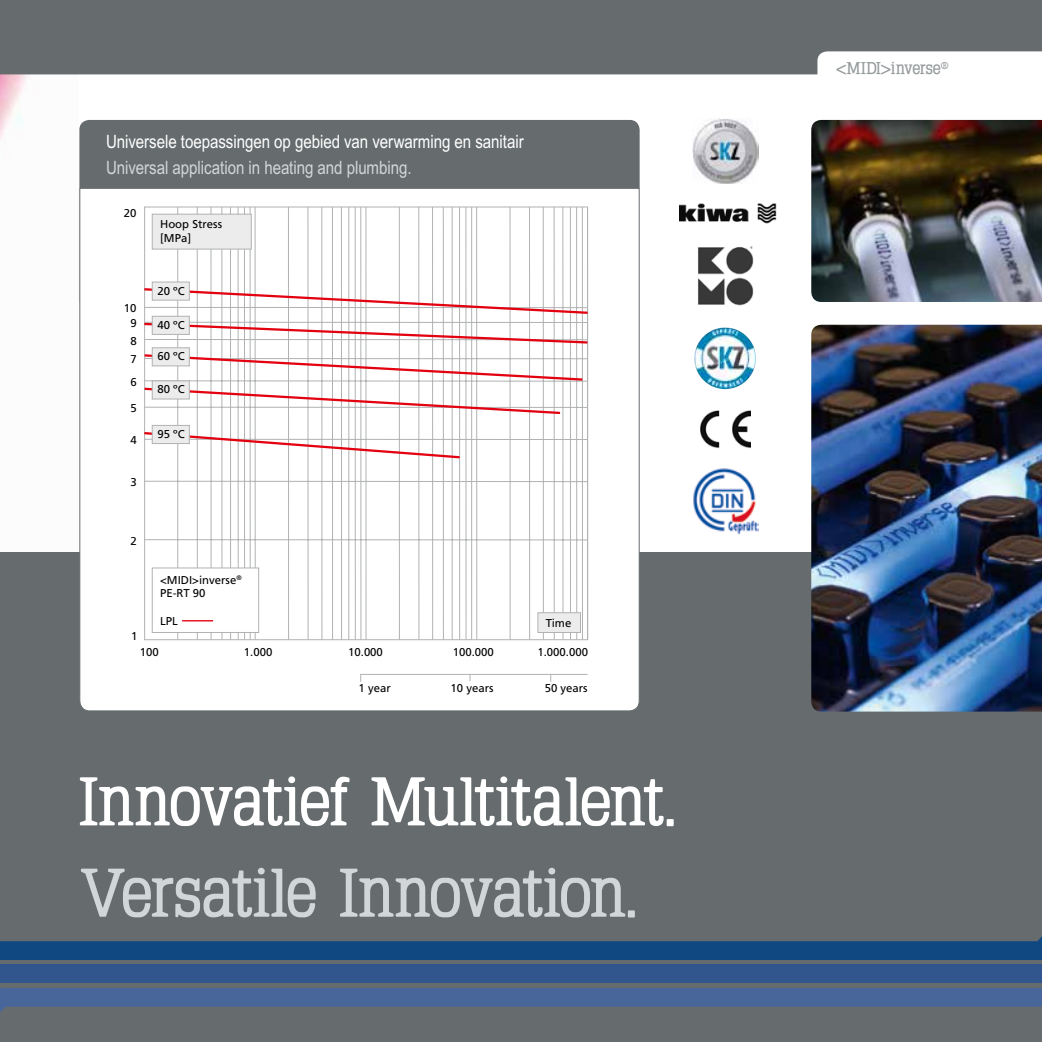
<style>
.page{position:relative;width:1042px;height:1042px;background:#fff}
.page>*{position:absolute;margin:0;border:0;box-sizing:border-box;transform-origin:0 0}
.t1{font:700 66.5px "Typo Latinserif";letter-spacing:-.01em;color:#fff}
.t2{font:700 66.5px "Typo Latinserif";letter-spacing:-.015em;color:#d2d6d8}
.t3{font:18.38px "Arial Narrow";color:#fff}
.t4{font:18.38px "Arial Narrow";color:#d2d6d8}
.t5{font:700 16.62px "Typo Latinserif";color:#969b9e}
.t6{font:11.38px/13.7px "Frutiger";color:#000}
</style>
<div class="page">
<div style="left:0;top:552px;width:1042px;height:490px;background:#666c6e"></div>
<div style="left:0;top:0;width:1042px;height:74px;background:#666c6e"></div>
<img style="left:811px;top:120px;width:231px;height:182px">
<div style="left:79px;top:120px;width:560px;height:67px;background:#666c6e"></div>
<img style="left:811px;top:325px;width:231px;height:386px">
<svg style="left:79px;top:187px;width:561px;height:524px"></svg>
<img style="left:679px;top:203px;width:98px;height:21px">
<img style="left:698px;top:246px;width:56px;height:60px">
<img style="left:694px;top:327px;width:30px;height:50px">
<img style="left:693px;top:468px;width:65px;height:66px">
<img style="left:692px;top:119px;width:66px;height:65px">
<img style="left:701px;top:410px;width:49px;height:38px">
<svg style="left:0;top:988px;width:1042px;height:24px"></svg>
<svg style="left:0;top:936px;width:1042px;height:24px"></svg>
<div style="left:0;top:964px;width:1042px;height:19px;background:#30568d"></div>
<h2 class="t3" style="left:106px;top:131px;width:419px">Universele toepassingen op gebied van verwarming en sanitair</h2>
<h2 class="t4" style="left:106px;top:157px;width:307px">Universal application in heating and plumbing.</h2>
<p class="t6" style="left:124px;top:206px;width:14px">20</p>
<p class="t6" style="left:124px;top:301px;width:14px;line-height:14.9px;text-align:center">10<br>9</p>
<p class="t6" style="left:130px;top:331px;width:8px;line-height:18.7px">8<br>7</p>
<p class="t6" style="left:130px;top:375px;width:8px">6</p>
<p class="t6" style="left:130px;top:401px;width:8px">5</p>
<p class="t6" style="left:130px;top:433px;width:8px">4</p>
<p class="t6" style="left:130px;top:475px;width:8px">3</p>
<p class="t6" style="left:130px;top:534px;width:8px">2</p>
<p class="t6" style="left:131px;top:629px;width:8px">1</p>
<p class="t6" style="left:160px;top:218px;width:63px">Hoop Stress [MPa]</p>
<p class="t6" style="left:157px;top:284px;width:29px">20 ºC</p>
<p class="t6" style="left:157px;top:318px;width:29px">40 ºC</p>
<p class="t6" style="left:157px;top:349px;width:29px">60 ºC</p>
<p class="t6" style="left:157px;top:382px;width:29px">80 ºC</p>
<p class="t6" style="left:157px;top:427px;width:29px">95 ºC</p>
<p class="t6" style="left:160px;top:573px;width:83px">&lt;MIDI&gt;inverse<sup>®<br></sup>PE-RT 90</p>
<p class="t6" style="left:160px;top:614px;width:19px">LPL</p>
<p class="t6" style="left:546px;top:616px;width:27px">Time</p>
<p class="t6" style="left:140px;top:645px;width:20px">100</p>
<p class="t6" style="left:244px;top:645px;width:30px">1.000</p>
<p class="t6" style="left:348px;top:645px;width:36px">10.000</p>
<p class="t6" style="left:359px;top:681px;width:34px">1 year</p>
<p class="t6" style="left:450px;top:681px;width:45px">10 years</p>
<p class="t6" style="left:545px;top:681px;width:44px">50 years</p>
<p class="t6" style="left:453px;top:645px;width:43px">100.000</p>
<p class="t6" style="left:537px;top:645px;width:52px">1.000.000</p>
<h1 class="t1" style="left:79px;top:764px;width:602px">Innovatief Multitalent.</h1>
<h1 class="t2" style="left:79px;top:855px;width:563px">Versatile Innovation.</h1>
<h3 class="t5" style="left:836px;top:59px;width:114px">&lt;MIDI&gt;inverse<sup>®</sup></h3>
</div>
